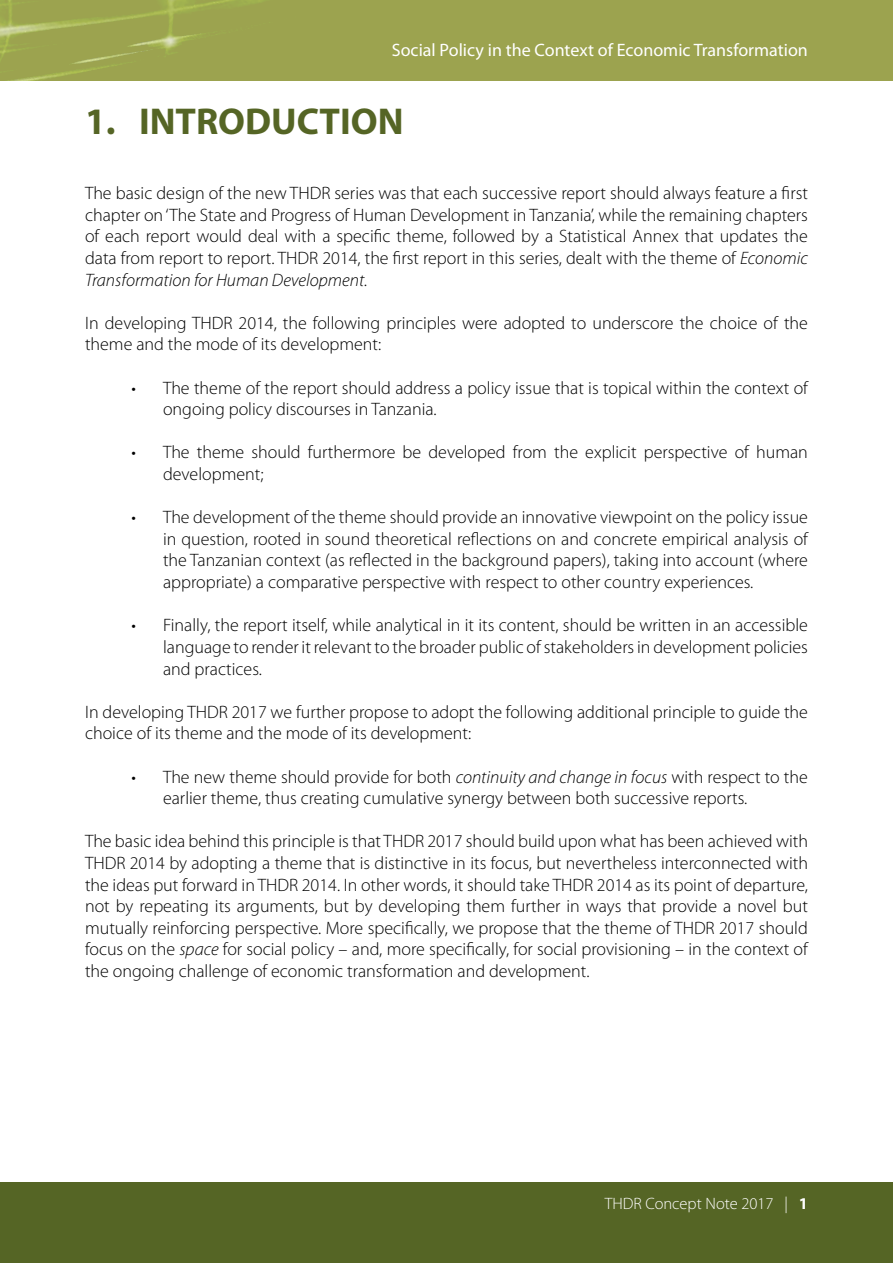
<style>
.page{position:relative;width:893px;height:1263px;background:#fff}
.page>*{position:absolute;margin:0;border:0;box-sizing:border-box;transform-origin:0 0}
.t1{font:700 37.5px "Myriad Pro";color:#556525}
.t2{font:300 18px/21.6px "Myriad Pro";color:#000}
.t3{font:18px "Myriad Pro";color:#fff}
.t4{font:300 16.5px "Myriad Pro";color:#fff}
.s1{font-style:italic}
.s2{font-weight:700}
</style>
<div class="page">
<div style="left:0;top:1182px;width:893px;height:81px;background:#556525"></div>
<div style="left:0;top:0;width:893px;height:81px;background:#9ca34f"></div>
<img style="left:0;top:0;width:264px;height:81px">
<p class="t3" style="left:392px;top:40px;width:418px">Social Policy in the Context of Economic Transformation</p>
<h1 class="t1" style="left:85px;top:101px;width:320px">1. INTRODUCTION</h1>
<p class="t2" style="left:85px;top:183px;width:724px;text-align:justify">The basic design of the new THDR series was that each successive report should always feature a first chapter on ‘The State and Progress of Human Development in Tanzania’, while the remaining chapters of each report would deal with a specific theme, followed by a Statistical Annex that updates the data from report to report. THDR 2014, the first report in this series, dealt with the theme of <span class="s1">Economic Transformation for Human Development.</span></p>
<p class="t2" style="left:85px;top:312px;width:724px">In developing THDR 2014, the following principles were adopted to underscore the choice of the theme and the mode of its development:</p>
<p class="t2" style="left:163px;top:377px;width:646px;text-indent:-32px">• The theme of the report should address a policy issue that is topical within the context of ongoing policy discourses in Tanzania.</p>
<p class="t2" style="left:163px;top:442px;width:646px;text-indent:-32px">• The theme should furthermore be developed from the explicit perspective of human development;</p>
<p class="t2" style="left:163px;top:507px;width:646px;text-align:justify;text-indent:-32px">• The development of the theme should provide an innovative viewpoint on the policy issue in question, rooted in sound theoretical reflections on and concrete empirical analysis of the Tanzanian context (as reflected in the background papers), taking into account (where appropriate) a comparative perspective with respect to other country experiences.</p>
<p class="t2" style="left:163px;top:615px;width:646px;text-align:justify;text-indent:-32px">• Finally, the report itself, while analytical in it its content, should be written in an accessible language to render it relevant to the broader public of stakeholders in development policies and practices.</p>
<p class="t2" style="left:85px;top:701px;width:724px">In developing THDR 2017 we further propose to adopt the following additional principle to guide the choice of its theme and the mode of its development:</p>
<p class="t2" style="left:163px;top:766px;width:646px;text-indent:-32px">• The new theme should provide for both <span class="s1">continuity and change in focus</span> with respect to the earlier theme, thus creating cumulative synergy between both successive reports.</p>
<p class="t2" style="left:85px;top:831px;width:724px;text-align:justify">The basic idea behind this principle is that THDR 2017 should build upon what has been achieved with THDR 2014 by adopting a theme that is distinctive in its focus, but nevertheless interconnected with the ideas put forward in THDR 2014. In other words, it should take THDR 2014 as its point of departure, not by repeating its arguments, but by developing them further in ways that provide a novel but mutually reinforcing perspective. More specifically, we propose that the theme of THDR 2017 should focus on the <span class="s1">space</span> for social policy – and, more specifically, for social provisioning – in the context of the ongoing challenge of economic transformation and development.</p>
<p class="t4" style="left:605px;top:1195px;width:205px">THDR Concept Note 2017 | <span class="s2">1</span></p>
</div>
